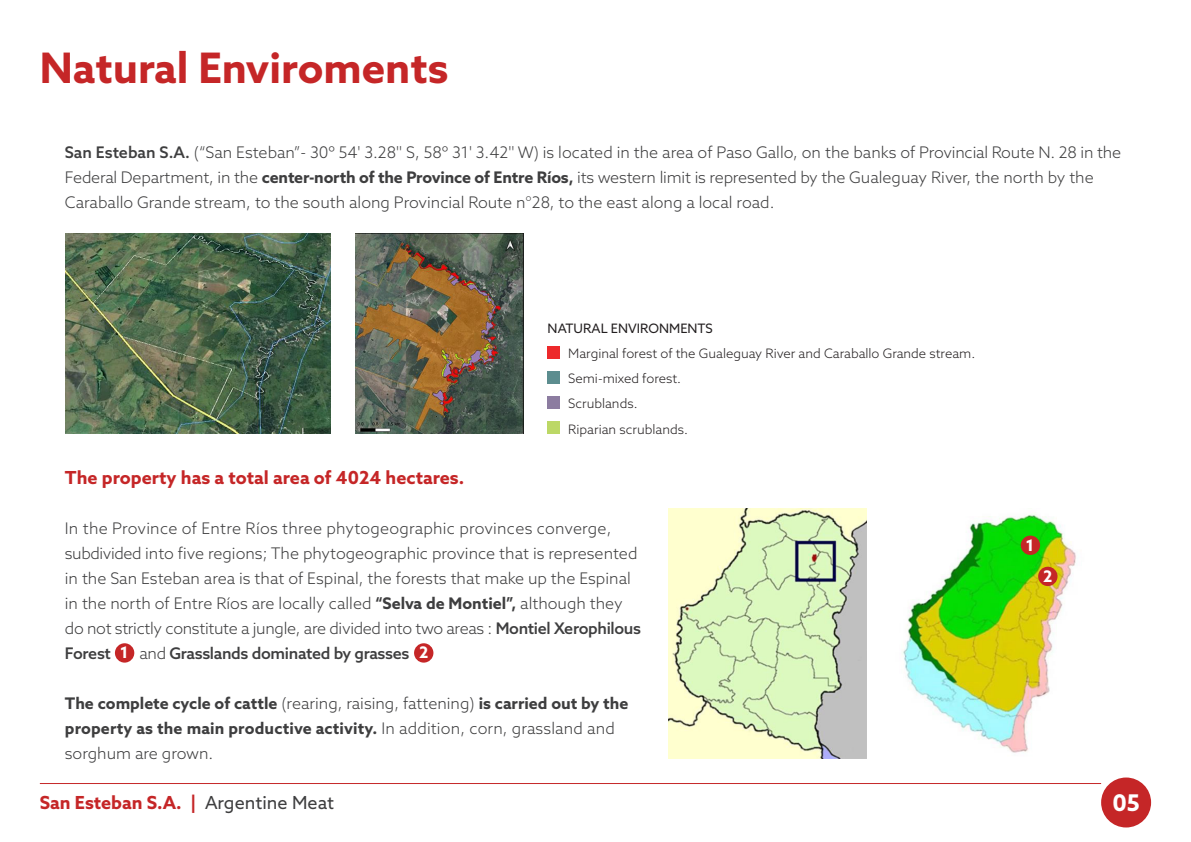
<style>
.page{position:relative;width:1191px;height:842px;background:#fff}
.page>*{position:absolute;margin:0;border:0;box-sizing:border-box;transform-origin:0 0}
.t1{font:700 42px "Azo Sans";color:#c52627}
.t2{font:700 23px "Azo Sans";color:#fff}
.t3{font:700 18px "Azo Sans";color:#c52627}
.t4{font:300 16px/25px "Azo Sans";color:#3e3e3f}
.t5{font:700 16px/25px "Azo Sans";color:#3e3e3f}
.t6{font:500 16px "Azo Sans";letter-spacing:-.02em;color:#3e3e3f}
.t7{font:700 16px "Azo Sans";color:#fff}
.t8{font:300 13px/25px "Azo Sans";color:#231f20}
.t9{font:13px "Azo Sans";color:#231f20}
.s1{font-weight:500}
.s2{font-weight:700}
.s3{font-weight:300}
.s4{font-weight:400;color:#3e3e3f}
</style>
<div class="page">
<div style="left:1101px;top:777px;width:50px;height:50px;background:#c52627;border-radius:50%"></div>
<hr style="left:40px;top:783px;width:1061px;height:1px;background:#c52627">
<img style="left:903px;top:514px;width:173px;height:239px">
<img style="left:668px;top:508px;width:199px;height:250px">
<img style="left:65px;top:233px;width:265px;height:200px">
<img style="left:355px;top:233px;width:168px;height:200px">
<div style="left:547px;top:346px;width:13px;height:12px;background:#ed292b"></div>
<div style="left:547px;top:371px;width:13px;height:12px;background:#5c8d8f"></div>
<div style="left:547px;top:396px;width:13px;height:12px;background:#8c7ca0"></div>
<div style="left:547px;top:421px;width:13px;height:12px;background:#bcd866"></div>
<div style="left:115px;top:643px;width:19px;height:20px;background:#c52627;border-radius:50%"></div>
<div style="left:1020px;top:536px;width:20px;height:19px;background:#c52627;border-radius:50%"></div>
<div style="left:414px;top:643px;width:19px;height:20px;background:#c52627;border-radius:50%"></div>
<div style="left:1038px;top:567px;width:19px;height:19px;background:#c52627;border-radius:50%"></div>
<h1 class="t1" style="left:40px;top:41px;width:410px">Natural Enviroments</h1>
<p class="t4" style="left:65px;top:140px;width:1057px"><span class="s1">San Esteban S.A.</span> (“San Esteban”- 30º 54' 3.28'' S, 58º 31' 3.42'' W) is located in the area of Paso Gallo, on the banks of Provincial Route N. 28 in the<br>Federal Department, in the <span class="s2">center-north of the Province of Entre Ríos,</span> its western limit is represented by the Gualeguay River, the north by the<br>Caraballo Grande stream, to the south along Provincial Route n°28, to the east along a local road.</p>
<p class="t9" style="left:547px;top:320px;width:167px">NATURAL ENVIRONMENTS</p>
<p class="t8" style="left:568px;top:341px;width:408px">Marginal forest of the Gualeguay River and Caraballo Grande stream.<br>Semi-mixed forest.<br>Scrublands.<br>Riparian scrublands.</p>
<p class="t3" style="left:65px;top:465px;width:401px">The property has a total area of 4024 hectares.</p>
<p class="t4" style="left:65px;top:515px;width:578px">In the Province of Entre Ríos three phytogeographic provinces converge, subdivided into five regions; The phytogeographic province that is represented in the San Esteban area is that of Espinal, the forests that make up the Espinal in the north of Entre Ríos are locally called <span class="s2">“Selva de Montiel”,</span> although they do not strictly constitute a jungle, are divided into two areas : <span class="s1">Montiel Xerophilous Forest</span></p>
<p class="t6" style="left:139px;top:642px;width:272px"><span class="s3">and</span> Grasslands dominated by grasses</p>
<p class="t5" style="left:65px;top:690px;width:565px">The complete cycle of cattle <span class="s3">(rearing, raising, fattening)</span> is carried out by the property as the main productive activity. <span class="s3">In addition, corn, grassland and sorghum are grown.</span></p>
<p class="t7" style="left:120px;top:642px;width:10px">1</p>
<p class="t7" style="left:419px;top:642px;width:11px">2</p>
<p class="t3" style="left:40px;top:790px;width:296px">San Esteban S.A. | <span class="s4">Argentine Meat</span></p>
<p class="t7" style="left:1026px;top:534px;width:10px">1</p>
<p class="t7" style="left:1043px;top:566px;width:11px">2</p>
<h2 class="t2" style="left:1112px;top:788px;width:29px">05</h2>
</div>
